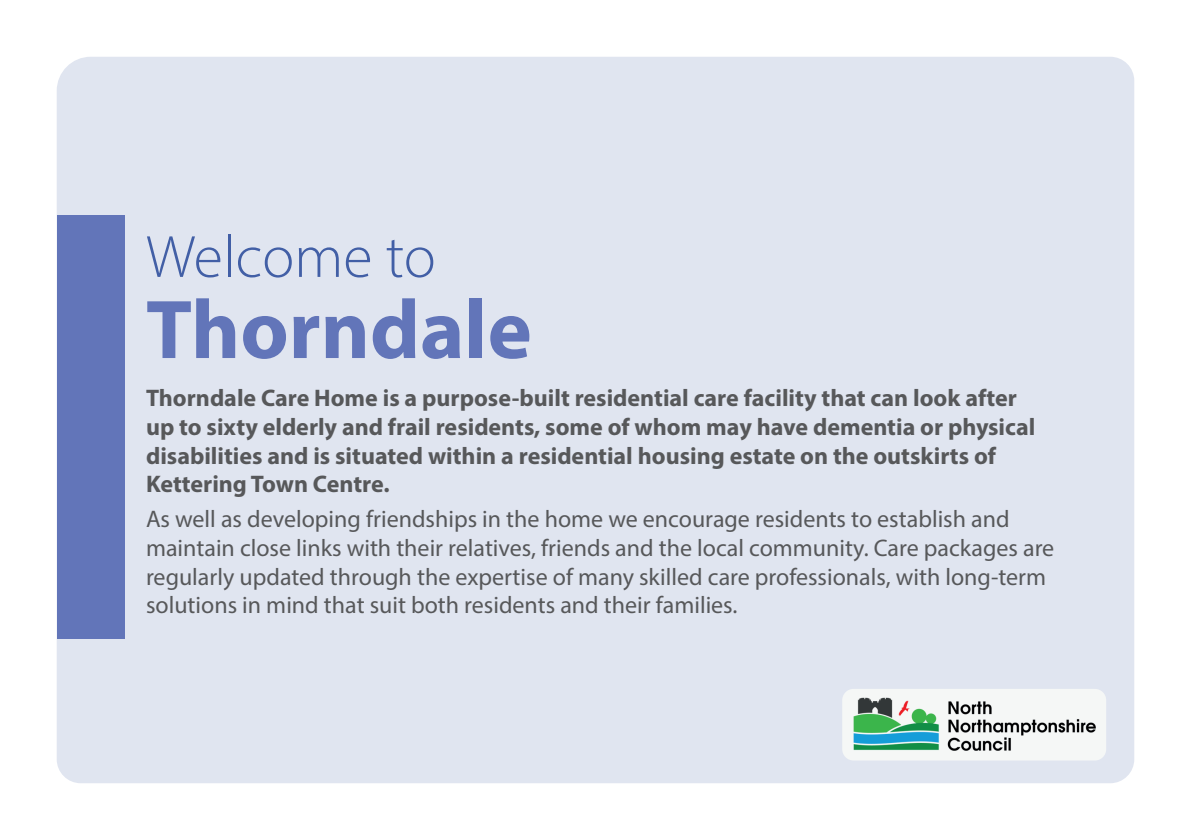
<style>
.page{position:relative;width:1191px;height:840px;background:#fff}
.page>*{position:absolute;margin:0;border:0;box-sizing:border-box;transform-origin:0 0}
.t1{font:700 84px "Myriad Pro";color:#6275b9}
.t2{font:300 60px "Myriad Pro";color:#425fa6}
.t3{font:24px/28.8px "Myriad Pro";color:#57585a}
.t4{font:700 24px/28.8px "Myriad Pro";color:#57585a}
</style>
<div class="page">
<div style="left:57px;top:57px;width:1077px;height:725px;background:#e0e5f0"></div>
<div style="left:57px;top:215px;width:67px;height:424px;background:#6275b9"></div>
<img style="left:842px;top:688px;width:264px;height:72px">
<h2 class="t2" style="left:146px;top:220px;width:291px">Welcome to</h2>
<h1 class="t1" style="left:146px;top:275px;width:387px">Thorndale</h1>
<p class="t4" style="left:146px;top:382px;width:891px">Thorndale Care Home is a purpose-built residential care facility that can look after up to sixty elderly and frail residents, some of whom may have dementia or physical disabilities and is situated within a residential housing estate on the outskirts of Kettering Town Centre.</p>
<p class="t3" style="left:146px;top:503px;width:909px">As well as developing friendships in the home we encourage residents to establish and maintain close links with their relatives, friends and the local community. Care packages are regularly updated through the expertise of many skilled care professionals, with long-term solutions in mind that suit both residents and their families.</p>
</div>
